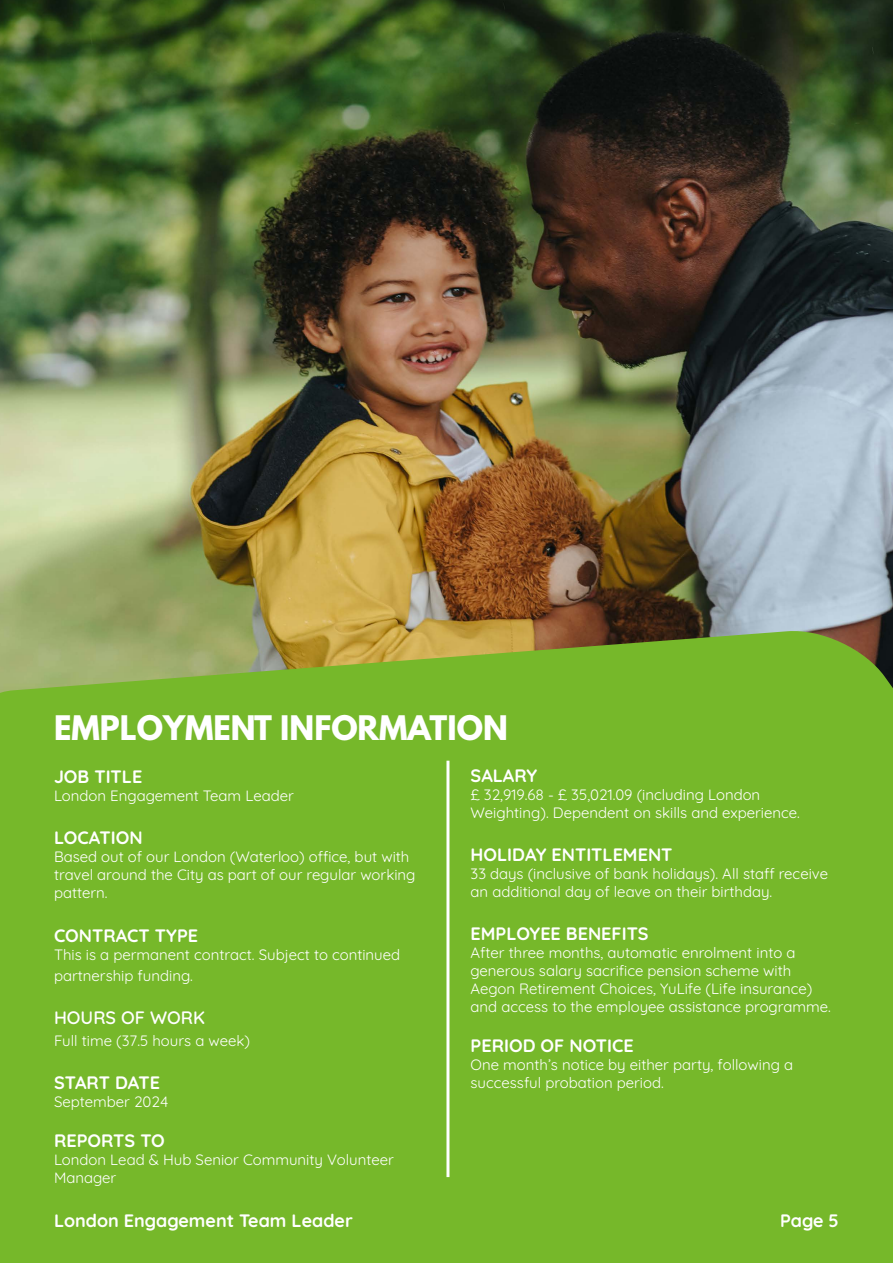
<style>
.page{position:relative;width:893px;height:1263px;background:#fff}
.page>*{position:absolute;margin:0;border:0;box-sizing:border-box;transform-origin:0 0}
.t1{font:700 30px "League Spartan";color:#fff}
.t2{font:700 18px "Quicksand";color:#fff}
.t3{font:600 18px "Quicksand";color:#fff}
.t4{font:15px/18px "Quicksand";color:#fff}
</style>
<div class="page">
<img style="left:0;top:0;width:893px;height:629px">
<div style="left:0;top:629px;width:893px;height:634px;background:#76b82a"></div>
<hr style="left:446px;top:761px;width:3px;height:416px;background:#fff">
<h1 class="t1" style="left:54px;top:704px;width:455px">EMPLOYMENT INFORMATION</h1>
<p class="t2" style="left:54px;top:763px;width:90px">JOB TITLE</p>
<p class="t4" style="left:54px;top:785px;width:241px">London Engagement Team Leader</p>
<p class="t2" style="left:54px;top:824px;width:90px">LOCATION</p>
<p class="t4" style="left:54px;top:846px;width:363px">Based out of our London (Waterloo) office, but with travel around the City as part of our regular working pattern.</p>
<p class="t2" style="left:54px;top:921px;width:146px">CONTRACT TYPE</p>
<p class="t4" style="left:54px;top:942px;width:348px;line-height:21.6px">This is a permanent contract. Subject to continued partnership funding.</p>
<p class="t3" style="left:54px;top:1004px;width:152px">HOURS OF WORK</p>
<p class="t4" style="left:54px;top:1030px;width:198px">Full time (37.5 hours a week)</p>
<p class="t2" style="left:54px;top:1069px;width:107px">START DATE</p>
<p class="t4" style="left:54px;top:1091px;width:116px">September 2024</p>
<p class="t2" style="left:54px;top:1126px;width:112px">REPORTS TO</p>
<p class="t4" style="left:54px;top:1149px;width:341px">London Lead &amp; Hub Senior Community Volunteer<br>Manager</p>
<p class="t2" style="left:471px;top:762px;width:68px">SALARY</p>
<p class="t4" style="left:471px;top:784px;width:331px">£ 32,919.68 - £ 35,021.09 (including London<br>Weighting). Dependent on skills and experience.</p>
<p class="t2" style="left:471px;top:841px;width:203px">HOLIDAY ENTITLEMENT</p>
<p class="t4" style="left:471px;top:863px;width:359px">33 days (inclusive of bank holidays). All staff receive an additional day of leave on their birthday.</p>
<p class="t2" style="left:471px;top:920px;width:180px">EMPLOYEE BENEFITS</p>
<p class="t4" style="left:471px;top:942px;width:362px">After three months, automatic enrolment into a generous salary sacrifice pension scheme with Aegon Retirement Choices, YuLife (Life insurance) and access to the employee assistance programme.</p>
<p class="t2" style="left:471px;top:1032px;width:165px">PERIOD OF NOTICE</p>
<p class="t4" style="left:471px;top:1054px;width:324px">One month’s notice by either party, following a successful probation period.</p>
<p class="t2" style="left:54px;top:1206px;width:300px">London Engagement Team Leader</p>
<p class="t2" style="left:780px;top:1206px;width:60px">Page 5</p>
</div>
